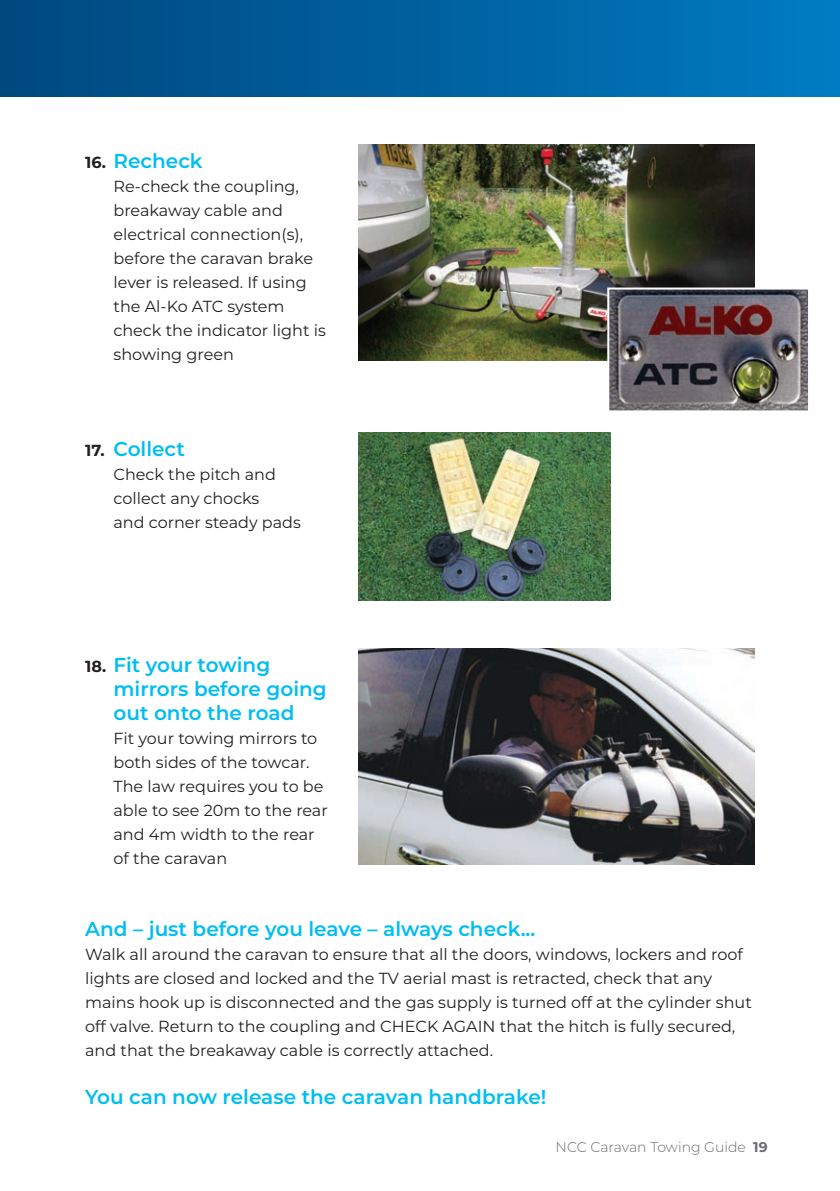
<style>
.page{position:relative;width:840px;height:1191px;background:#fff}
.page>*{position:absolute;margin:0;border:0;box-sizing:border-box;transform-origin:0 0}
.t1{font:600 20px/24px "Montserrat";color:#01bdf2}
.t2{font:16px/24px "Montserrat";color:#231f20}
.t3{font:300 14px "Montserrat";color:#6c6d70}
.s1{font-weight:700;font-size:16px;color:#231f20}
.s2{font-weight:700}
</style>
<div class="page">
<div style="left:0;top:0;width:839px;height:96px;background:linear-gradient(to right,#00477e,#007bc2)"></div>
<img style="left:358px;top:648px;width:396px;height:216px">
<img style="left:358px;top:432px;width:252px;height:168px">
<img style="left:358px;top:144px;width:396px;height:216px">
<img style="left:610px;top:290px;width:196px;height:119px">
<div style="left:607px;top:287px;width:202px;height:125px;border:2px solid #fff"></div>
<p class="t1" style="left:85px;top:148px;width:119px"><span class="s1">16.</span> Recheck</p>
<p class="t2" style="left:113px;top:174px;width:214px">Re-check the coupling, breakaway cable and electrical connection(s), before the caravan brake lever is released. If using the Al-Ko ATC system check the indicator light is showing green</p>
<p class="t1" style="left:85px;top:436px;width:101px"><span class="s1">17.</span> Collect</p>
<p class="t2" style="left:113px;top:462px;width:189px">Check the pitch and collect any chocks<br>and corner steady pads</p>
<p class="t1" style="left:113px;top:652px;width:215px;text-indent:-28px"><span class="s1">18.</span> Fit your towing mirrors before going out onto the road</p>
<p class="t2" style="left:113px;top:726px;width:216px">Fit your towing mirrors to both sides of the towcar.<br>The law requires you to be able to see 20m to the rear and 4m width to the rear of the caravan</p>
<p class="t1" style="left:85px;top:916px;width:451px">And – just before you leave – always check...</p>
<p class="t2" style="left:85px;top:942px;width:668px">Walk all around the caravan to ensure that all the doors, windows, lockers and roof lights are closed and locked and the TV aerial mast is retracted, check that any mains hook up is disconnected and the gas supply is turned off at the cylinder shut off valve. Return to the coupling and CHECK AGAIN that the hitch is fully secured, and that the breakaway cable is correctly attached.</p>
<p class="t1" style="left:85px;top:1084px;width:462px">You can now release the caravan handbrake!</p>
<p class="t3" style="left:555px;top:1138px;width:213px">NCC Caravan Towing Guide <span class="s2">19</span></p>
</div>
